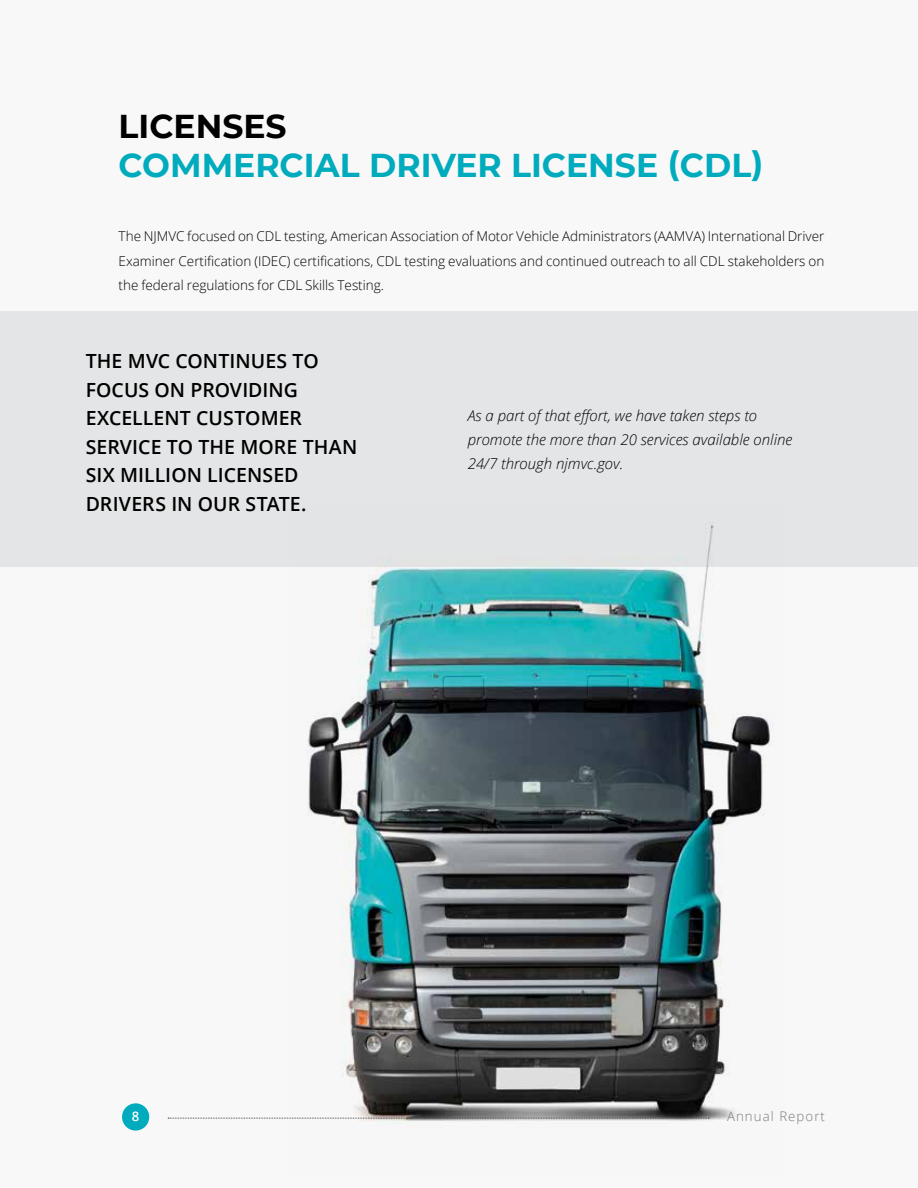
<style>
.page{position:relative;width:918px;height:1188px;background:#f8f8f8}
.page>*{position:absolute;margin:0;border:0;box-sizing:border-box;transform-origin:0 0}
.t1{font:700 33px "Montserrat";color:#00abbd}
.t2{font:700 33px "Montserrat";color:#000}
.t3{font:600 19.5px/28.5px "Open Sans";color:#000}
.t4{font:italic 300 15px/24px "Open Sans";color:#000}
.t5{font:300 13.5px/24px "Open Sans";color:#000;text-align:justify}
.t6{font:300 13.2px "Open Sans";letter-spacing:.08em;color:#787a7c}
.t7{font:600 13.2px "Open Sans";color:#fff}
</style>
<div class="page">
<div style="left:0;top:311px;width:918px;height:256px;background:#e4e5e6"></div>
<img style="left:290px;top:525px;width:484px;height:597px">
<div style="left:122px;top:1103px;width:27px;height:28px;background:#00abbd;border-radius:50%"></div>
<svg style="left:168px;top:1118px;width:541px;height:1px"></svg>
<h1 class="t2" style="left:119px;top:102px;width:170px">LICENSES</h1>
<h1 class="t1" style="left:119px;top:142px;width:647px">COMMERCIAL DRIVER LICENSE (CDL)</h1>
<p class="t5" style="left:119px;top:224px;width:707px">The NJMVC focused on CDL testing, American Association of Motor Vehicle Administrators (AAMVA) International Driver Examiner Certification (IDEC) certifications, CDL testing evaluations and continued outreach to all CDL stakeholders on the federal regulations for CDL Skills Testing.</p>
<h2 class="t3" style="left:86px;top:346px;width:273px">THE MVC CONTINUES TO<br>FOCUS ON PROVIDING<br>EXCELLENT CUSTOMER<br>SERVICE TO THE MORE THAN<br>SIX MILLION LICENSED<br>DRIVERS IN OUR STATE.</h2>
<p class="t4" style="left:468px;top:403px;width:326px">As a part of that effort, we have taken steps to promote the more than 20 services available online<br>24/7 through njmvc.gov.</p>
<p class="t7" style="left:132px;top:1107px;width:9px">8</p>
<p class="t6" style="left:727px;top:1108px;width:99px">Annual Report</p>
</div>
